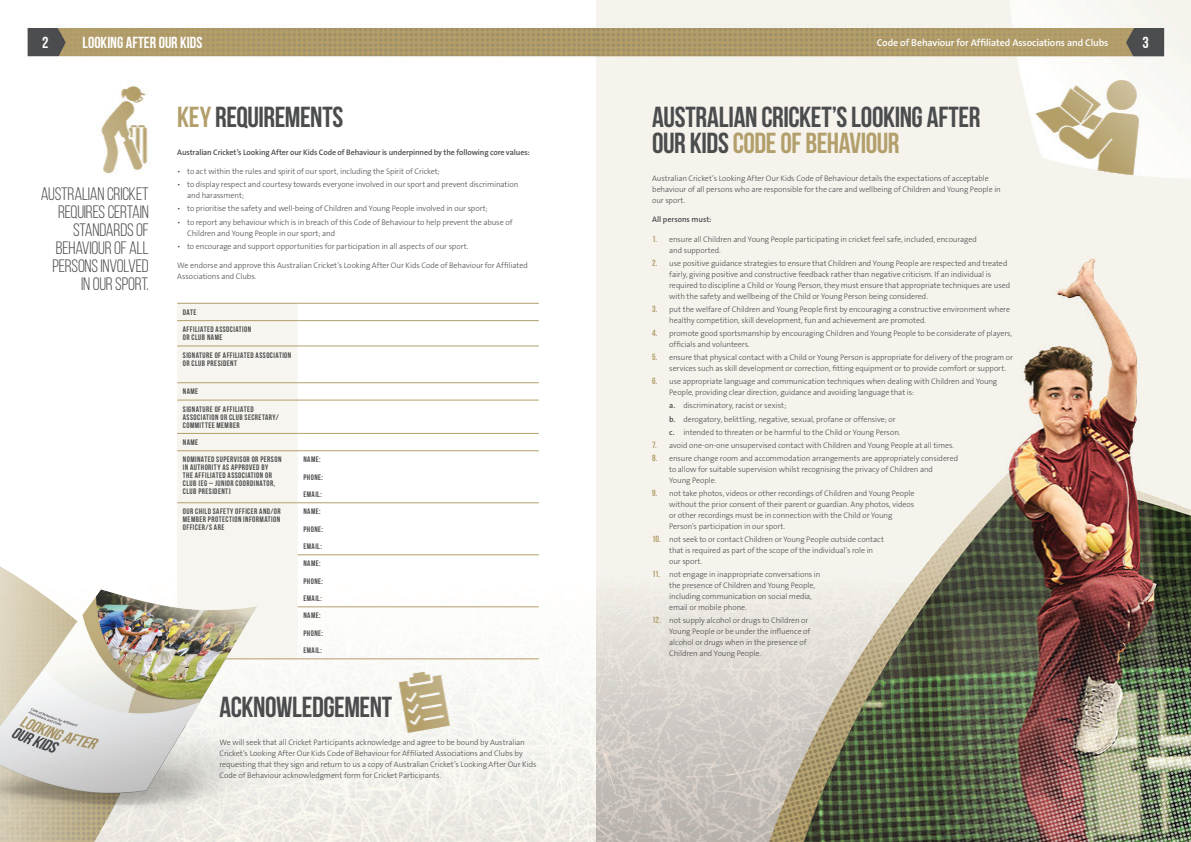
<style>
.page{position:relative;width:1191px;height:842px;background:#fff}
.page>*{position:absolute;margin:0;border:0;box-sizing:border-box;transform-origin:0 0}
.t1{font:700 29px/26px "Bebas Neue";letter-spacing:-.015em;color:#4b4c4d}
.t2{font:18px/18px "Bebas Neue";letter-spacing:-.01em;color:#4b4c4d;text-align:right}
.t3{font:700 16px "Bebas Neue";color:#fff}
.t4{font:600 10px "The Sans B6";letter-spacing:-.01em;color:#fff}
.t5{font:300 8px/11px "The Sans B3";letter-spacing:-.01em;color:#4b4c4d}
.t6{font:700 8px/17.3px "Bebas Neue";letter-spacing:.055em;color:#4b4c4d}
.t7{font:600 8px "The Sans B6";letter-spacing:-.015em;color:#4b4c4d}
.s1{color:#b39f6b}
.s2{font-family:"Bebas Neue";font-weight:700;font-size:9px;color:#b39f6b}
.s3{font-family:"The Sans B6";font-weight:600}
</style>
<div class="page">
<img style="left:27px;top:0;width:1164px;height:842px">
<div style="left:177px;top:304px;width:121px;height:355px;background:#f7f5ef"></div>
<hr style="left:177px;top:303px;width:121px;height:1px;background:#b39f6b">
<hr style="left:298px;top:303px;width:241px;height:1px;background:#b39f6b">
<hr style="left:177px;top:320px;width:121px;height:1px;background:#b39f6b">
<hr style="left:298px;top:320px;width:241px;height:1px;background:#b39f6b">
<hr style="left:177px;top:346px;width:121px;height:1px;background:#b39f6b">
<hr style="left:298px;top:346px;width:241px;height:1px;background:#b39f6b">
<hr style="left:177px;top:382px;width:121px;height:1px;background:#b39f6b">
<hr style="left:298px;top:382px;width:241px;height:1px;background:#b39f6b">
<hr style="left:177px;top:400px;width:121px;height:1px;background:#b39f6b">
<hr style="left:298px;top:400px;width:241px;height:1px;background:#b39f6b">
<hr style="left:177px;top:433px;width:121px;height:1px;background:#b39f6b">
<hr style="left:298px;top:433px;width:241px;height:1px;background:#b39f6b">
<hr style="left:177px;top:450px;width:121px;height:1px;background:#b39f6b">
<hr style="left:298px;top:450px;width:241px;height:1px;background:#b39f6b">
<hr style="left:298px;top:502px;width:241px;height:1px;background:#b39f6b">
<hr style="left:298px;top:554px;width:241px;height:1px;background:#b39f6b">
<hr style="left:298px;top:607px;width:241px;height:1px;background:#b39f6b">
<hr style="left:298px;top:659px;width:241px;height:1px;background:#b39f6b">
<hr style="left:177px;top:502px;width:121px;height:1px;background:#b39f6b">
<hr style="left:177px;top:659px;width:121px;height:1px;background:#b39f6b">
<img style="left:0;top:505px;width:263px;height:337px">
<h3 class="t3" style="left:42px;top:34px;width:8px">2</h3>
<h3 class="t3" style="left:82px;top:34px;width:121px">LOOKING AFTER OUR KIDS</h3>
<p class="t4" style="left:876px;top:37px;width:233px">Code of Behaviour for Affiliated Associations and Clubs</p>
<h3 class="t3" style="left:1142px;top:34px;width:8px">3</h3>
<h2 class="t2" style="left:41px;top:185px;width:110px">AUSTRALIAN CRICKET<br>REQUIRES CERTAIN<br>STANDARDS OF<br>BEHAVIOUR OF ALL<br>PERSONS INVOLVED<br>IN OUR SPORT.</h2>
<h1 class="t1" style="left:177px;top:103px;width:168px"><span class="s1">KEY</span> REQUIREMENTS</h1>
<p class="t7" style="left:177px;top:148px;width:354px">Australian Cricket’s Looking After our Kids Code of Behaviour is underpinned by the following core values:</p>
<p class="t5" style="left:177px;top:166px;width:264px">• to act within the rules and spirit of our sport, including the Spirit of Cricket;</p>
<p class="t5" style="left:187px;top:179px;width:333px;text-indent:-10px">• to display respect and courtesy towards everyone involved in our sport and prevent discrimination and harassment;</p>
<p class="t5" style="left:177px;top:204px;width:312px">• to prioritise the safety and well-being of Children and Young People involved in our sport;</p>
<p class="t5" style="left:187px;top:217px;width:327px;text-indent:-10px">• to report any behaviour which is in breach of this Code of Behaviour to help prevent the abuse of<br>Children and Young People in our sport; and</p>
<p class="t5" style="left:177px;top:241px;width:293px">• to encourage and support opportunities for participation in all aspects of our sport.</p>
<p class="t5" style="left:177px;top:260px;width:352px">We endorse and approve this Australian Cricket’s Looking After Our Kids Code of Behaviour for Affiliated<br>Associations and Clubs.</p>
<p class="t6" style="left:183px;top:303px;width:70px">DATE<br>AFFILIATED ASSOCIATION</p>
<p class="t6" style="left:183px;top:329px;width:110px">OR CLUB NAME<br>SIGNATURE OF AFFILIATED ASSOCIATION</p>
<p class="t6" style="left:183px;top:354px;width:55px">OR CLUB PRESIDENT</p>
<p class="t6" style="left:183px;top:383px;width:72px">NAME<br>SIGNATURE OF AFFILIATED</p>
<p class="t6" style="left:183px;top:413px;width:97px;line-height:8px">ASSOCIATION OR CLUB SECRETARY/<br>COMMITTEE MEMBER</p>
<p class="t6" style="left:183px;top:434px;width:100px">NAME<br>NOMINATED SUPERVISOR OR PERSON</p>
<p class="t6" style="left:183px;top:464px;width:94px;line-height:8px">IN AUTHORITY AS APPROVED BY<br>THE AFFILIATED ASSOCIATION OR<br>CLUB (EG – JUNIOR COORDINATOR,<br>CLUB PRESIDENT)</p>
<p class="t6" style="left:303px;top:451px;width:21px">NAME:<br>PHONE:<br>EMAIL:</p>
<p class="t6" style="left:183px;top:508px;width:99px;line-height:8px;text-align:justify">OUR CHILD SAFETY OFFICER AND/OR MEMBER PROTECTION INFORMATION OFFICER/S ARE</p>
<p class="t6" style="left:303px;top:503px;width:21px">NAME:<br>PHONE:<br>EMAIL:<br>NAME:<br>PHONE:<br>EMAIL:<br>NAME:<br>PHONE:<br>EMAIL:</p>
<h1 class="t1" style="left:219px;top:694px;width:174px">ACKNOWLEDGEMENT</h1>
<p class="t5" style="left:219px;top:738px;width:318px">We will seek that all Cricket Participants acknowledge and agree to be bound by Australian Cricket’s Looking After Our Kids Code of Behaviour for Affiliated Associations and Clubs by requesting that they sign and return to us a copy of Australian Cricket’s Looking After Our Kids Code of Behaviour acknowledgment form for Cricket Participants.</p>
<h1 class="t1" style="left:652px;top:103px;width:330px">AUSTRALIAN CRICKET’S LOOKING AFTER<br>OUR KIDS <span class="s1">CODE OF BEHAVIOUR</span></h1>
<p class="t5" style="left:652px;top:173px;width:350px">Australian Cricket’s Looking After Our Kids Code of Behaviour details the expectations of acceptable behaviour of all persons who are responsible for the care and wellbeing of Children and Young People in our sport.</p>
<p class="t7" style="left:652px;top:215px;width:61px">All persons must:</p>
<p class="t5" style="left:669px;top:234px;width:309px;text-indent:-17px"><span class="s2">1.</span> ensure all Children and Young People participating in cricket feel safe, included, encouraged and supported.</p>
<p class="t5" style="left:669px;top:258px;width:342px;text-indent:-17px"><span class="s2">2.</span> use positive guidance strategies to ensure that Children and Young People are respected and treated fairly, giving positive and constructive feedback rather than negative criticism. If an individual is required to discipline a Child or Young Person, they must ensure that appropriate techniques are used with the safety and wellbeing of the Child or Young Person being considered.</p>
<p class="t5" style="left:669px;top:304px;width:342px;text-indent:-17px"><span class="s2">3.</span> put the welfare of Children and Young People first by encouraging a constructive environment where healthy competition, skill development, fun and achievement are promoted.</p>
<p class="t5" style="left:669px;top:328px;width:344px;text-indent:-17px"><span class="s2">4.</span> promote good sportsmanship by encouraging Children and Young People to be considerate of players, officials and volunteers.</p>
<p class="t5" style="left:669px;top:352px;width:345px;text-indent:-17px"><span class="s2">5.</span> ensure that physical contact with a Child or Young Person is appropriate for delivery of the program or services such as skill development or correction, fitting equipment or to provide comfort or support.</p>
<p class="t5" style="left:669px;top:376px;width:329px;text-indent:-17px"><span class="s2">6.</span> use appropriate language and communication techniques when dealing with Children and Young<br>People, providing clear direction, guidance and avoiding language that is:</p>
<p class="t5" style="left:669px;top:399px;width:233px;line-height:13.1px"><span class="s3">a.</span> discriminatory, racist or sexist;<br><span class="s3">b.</span> derogatory, belittling, negative, sexual, profane or offensive; or <span class="s3">c.</span> intended to threaten or be harmful to the Child or Young Person.</p>
<p class="t5" style="left:652px;top:440px;width:303px"><span class="s2">7.</span> avoid one-on-one unsupervised contact with Children and Young People at all times.</p>
<p class="t5" style="left:669px;top:453px;width:290px;text-indent:-17px"><span class="s2">8.</span> ensure change room and accommodation arrangements are appropriately considered to allow for suitable supervision whilst recognising the privacy of Children and<br>Young People.</p>
<p class="t5" style="left:669px;top:488px;width:247px;text-indent:-17px"><span class="s2">9.</span> not take photos, videos or other recordings of Children and Young People without the prior consent of their parent or guardian. Any photos, videos or other recordings must be in connection with the Child or Young Person’s participation in our sport.</p>
<p class="t5" style="left:669px;top:534px;width:216px;text-indent:-17px"><span class="s2">10.</span> not seek to or contact Children or Young People outside contact that is required as part of the scope of the individual’s role in our sport.</p>
<p class="t5" style="left:669px;top:569px;width:153px;text-indent:-17px"><span class="s2">11.</span> not engage in inappropriate conversations in the presence of Children and Young People, including communication on social media, email or mobile phone.</p>
<p class="t5" style="left:669px;top:616px;width:143px;text-indent:-17px"><span class="s2">12.</span> not supply alcohol or drugs to Children or Young People or be under the influence of alcohol or drugs when in the presence of Children and Young People.</p>
</div>
